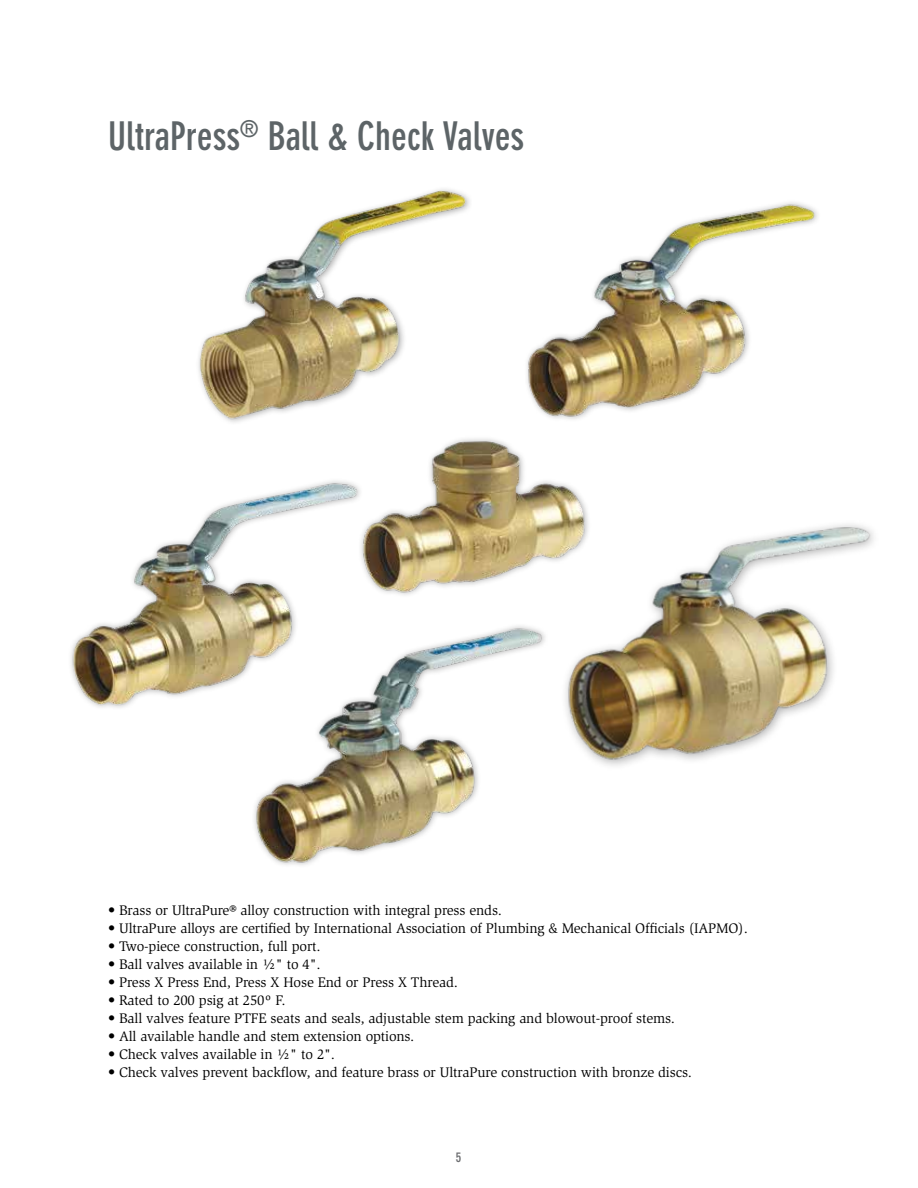
<style>
.page{position:relative;width:918px;height:1188px;background:#fff}
.page>*{position:absolute;margin:0;border:0;box-sizing:border-box;transform-origin:0 0}
.t1{font:700 condensed 39px "DIN Neuzeit Grotesk";color:#5d6467}
.t2{font:14.25px "Slimbach";letter-spacing:-.01em;color:#000}
.t3{font:700 condensed 13.5px "DIN Neuzeit Grotesk";color:#6d6e71}
</style>
<div class="page">
<img style="left:198px;top:189px;width:272px;height:234px">
<img style="left:70px;top:484px;width:248px;height:224px">
<img style="left:226px;top:604px;width:291px;height:261px">
<img style="left:540px;top:202px;width:278px;height:202px">
<img style="left:318px;top:346px;width:344px;height:294px">
<img style="left:517px;top:506px;width:357px;height:260px">
<h1 class="t1" style="left:108px;top:113px;width:418px">UltraPress<sup>®</sup> Ball &amp; Check Valves</h1>
<p class="t2" style="left:108px;top:902px;width:395px">• Brass or UltraPure® alloy construction with integral press ends.</p>
<p class="t2" style="left:108px;top:920px;width:641px">• UltraPure alloys are certified by International Association of Plumbing &amp; Mechanical Officials (IAPMO).</p>
<p class="t2" style="left:108px;top:938px;width:214px">• Two-piece construction, full port.</p>
<p class="t2" style="left:108px;top:956px;width:214px">• Ball valves available in ½" to 4".</p>
<p class="t2" style="left:108px;top:974px;width:352px">• Press X Press End, Press X Hose End or Press X Thread.</p>
<p class="t2" style="left:108px;top:992px;width:179px">• Rated to 200 psig at 250º F.</p>
<p class="t2" style="left:108px;top:1010px;width:569px">• Ball valves feature PTFE seats and seals, adjustable stem packing and blowout-proof stems.</p>
<p class="t2" style="left:108px;top:1028px;width:308px">• All available handle and stem extension options.</p>
<p class="t2" style="left:108px;top:1046px;width:229px">• Check valves available in ½" to 2".</p>
<p class="t2" style="left:108px;top:1064px;width:586px">• Check valves prevent backflow, and feature brass or UltraPure construction with bronze discs.</p>
<p class="t3" style="left:456px;top:1149px;width:7px">5</p>
</div>
